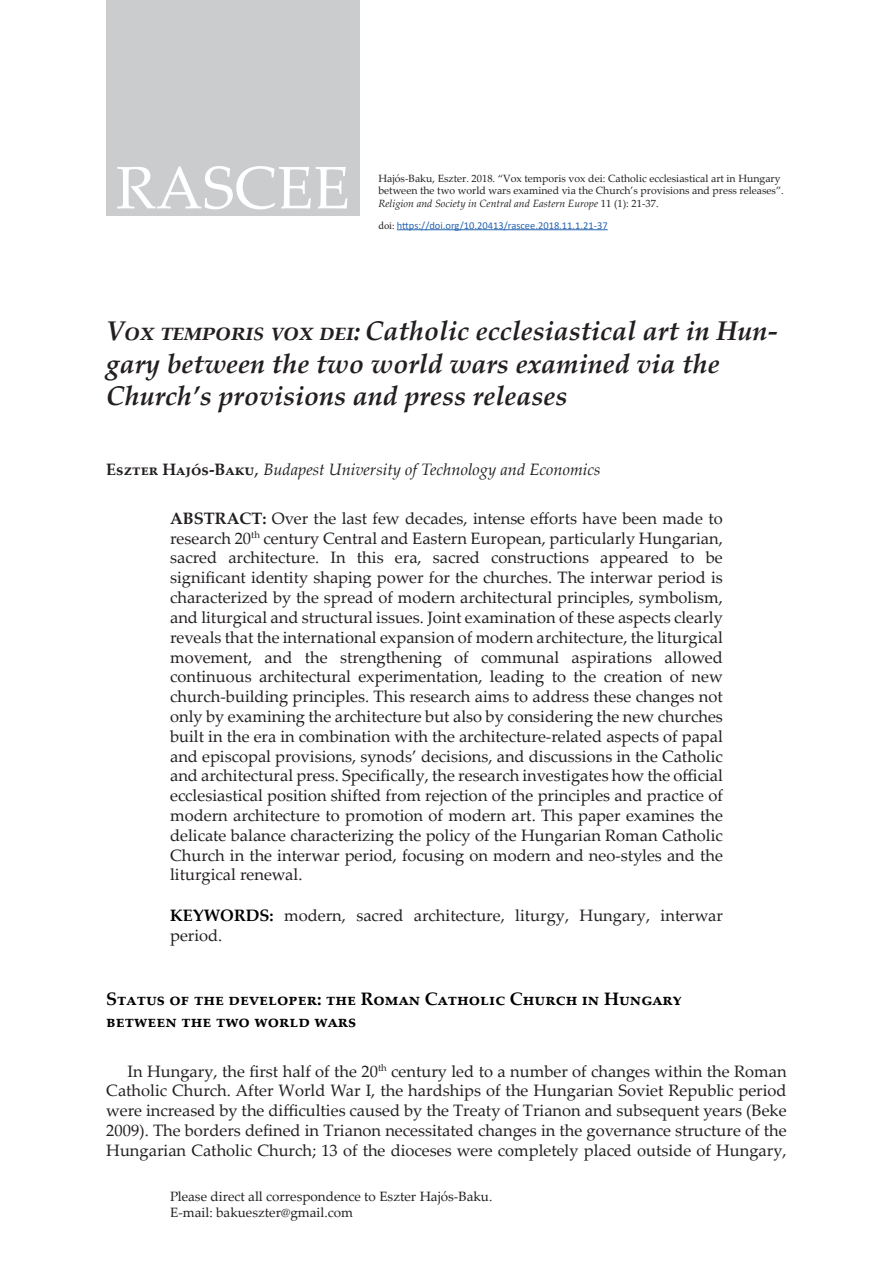
<style>
.page{position:relative;width:893px;height:1263px;background:#fff}
.page>*{position:absolute;margin:0;border:0;box-sizing:border-box;transform-origin:0 0}
.t1{font:60px "Palatino Linotype";color:#fff}
.t2{font:italic 700 27px/32.4px "Palatino Linotype";color:#231f20}
.t3{font:700 18px/21.6px "Palatino Linotype";color:#000}
.t4{font:16.5px/19.8px "Palatino Linotype";color:#231f20;text-align:justify}
.t5{font:italic 16.5px "Palatino Linotype";color:#231f20}
.t6{font:13.5px/16.2px "Palatino Linotype";color:#231f20}
.t7{font:10.5px/12.6px "Palatino Linotype";color:#231f20}
.t8{font:10.5px "Calibri";color:#2865b1}
.s1{font-style:italic}
.s2{font-family:"Minion Pro";color:#231f20}
.s3{font-weight:700;font-style:normal}
.s4{font-style:normal;font-size:18px}
.s5{font-weight:700}
.s6{font-weight:700;color:#000}
</style>
<div class="page">
<div style="left:106px;top:0;width:254px;height:215px;background:#cbccce"></div>
<hr style="left:397px;top:229px;width:211px;height:1px;background:#2865b1">
<h1 class="t1" style="left:116px;top:145px;width:236px">RASCEE</h1>
<p class="t7" style="left:378px;top:172px;width:407px">Hajós-Baku, Eszter. 2018. “Vox temporis vox dei: Catholic ecclesiastical art in Hungary between the two world wars examined via the Church’s provisions and press releases”.<br><span class="s1">Religion and Society in Central and Eastern Europe</span> 11 (1): 21-37.</p>
<p class="t8" style="left:378px;top:218px;width:231px"><span class="s2">doi:</span> https://doi.org/10.20413/rascee.2018.11.1.21-37</p>
<h2 class="t2" style="left:106px;top:314px;width:673px">Vox temporis vox dei: Catholic ecclesiastical art in Hun&shy;gary between the two world wars examined via the<br>Church’s provisions and press releases</h2>
<p class="t5" style="left:106px;top:458px;width:496px"><span class="s3">Eszter Hajós-Baku</span><span class="s4">,</span> Budapest University of Technology and Economics</p>
<p class="t4" style="left:170px;top:508px;width:554px"><span class="s5">ABSTRACT:</span> Over the last few decades, intense efforts have been made to research 20<sup>th</sup> century Central and Eastern European, particularly Hungarian, sacred architecture. In this era, sacred constructions appeared to be significant identity shaping power for the churches. The interwar period is characterized by the spread of modern architectural principles, symbolism, and liturgical and structural issues. Joint examination of these aspects clearly reveals that the international expansion of modern architecture, the liturgical movement, and the strengthening of communal aspirations allowed continuous architectural experimentation, leading to the creation of new church-building principles. This research aims to address these changes not only by examining the architecture but also by considering the new churches built in the era in combination with the architecture-related aspects of papal and episcopal provisions, synods’ decisions, and discussions in the Catholic and architectural press. Specifically, the research investigates how the official ecclesiastical position shifted from rejection of the principles and practice of modern architecture to promotion of modern art. This paper examines the delicate balance characterizing the policy of the Hungarian Roman Catholic Church in the interwar period, focusing on modern and neo-styles and the liturgical renewal.</p>
<p class="t4" style="left:170px;top:905px;width:554px"><span class="s6">KEYWORDS:</span> modern, sacred architecture, liturgy, Hungary, interwar period.</p>
<p class="t3" style="left:106px;top:988px;width:577px">Status of the developer: the Roman Catholic Church in Hungary between the two world wars</p>
<p class="t4" style="left:106px;top:1060px;width:682px;text-indent:21px">In Hungary, the first half of the 20<sup>th</sup> century led to a number of changes within the Roman Catholic Church. After World War I, the hardships of the Hungarian Soviet Republic period were increased by the difficulties caused by the Treaty of Trianon and subsequent years (Beke 2009). The borders defined in Trianon necessitated changes in the governance structure of the Hungarian Catholic Church; 13 of the dioceses were completely placed outside of Hungary,</p>
<p class="t6" style="left:170px;top:1187px;width:324px">Please direct all correspondence to Eszter Hajós-Baku.<br>E-mail: bakueszter@gmail.com</p>
</div>
